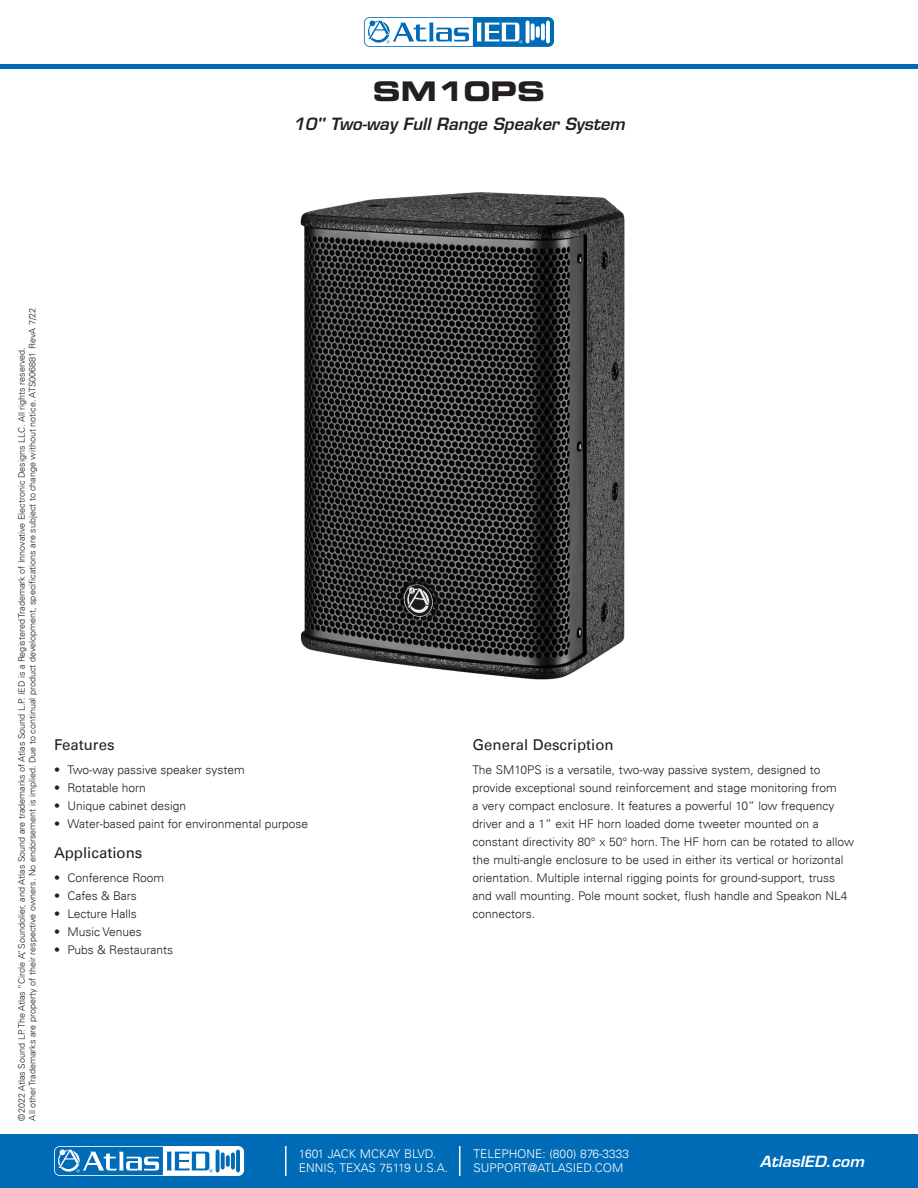
<style>
.page{position:relative;width:918px;height:1188px;background:#fff}
.page>*{position:absolute;margin:0;border:0;box-sizing:border-box;transform-origin:0 0}
.Headline{font:27px "Eurostile LT Std Bold Ex 2";color:#231f20}
.Sub-Headline{font:italic 600 16.5px "Eurostile LT Std";color:#231f20}
.SubHead{font:15px "Univers LT";color:#231f20}
.Body_Copy{font:15px "Univers LT";color:#231f20}
.t1{font:italic 600 15px "Eurostile LT Std";color:#fff;scale:1.05 1}
.Body_Copy-2{font:300 12px/18px "Univers LT";color:#231f20}
.Bullet_List{font:300 12px "Univers LT";color:#231f20}
.t2{font:300 12px/13.5px "Univers LT";color:#fff}
.t3{font:300 9px/10.8px "Univers LT";color:#231f20}
</style>
<div class="page">
<div style="left:0;top:1134px;width:918px;height:54px;background:#006bb6"></div>
<svg style="left:54px;top:1146px;width:190px;height:30px"></svg>
<hr style="left:285px;top:1146px;width:2px;height:30px;background:#fff">
<hr style="left:459px;top:1146px;width:1px;height:30px;background:#fff">
<hr style="left:0;top:64px;width:918px;height:4px;background:#006bb6">
<svg style="left:364px;top:17px;width:190px;height:30px"></svg>
<svg style="left:526px;top:21px;width:4px;height:22px"></svg>
<hr style="left:546px;top:21px;width:4px;height:22px;background:#fff;border-radius:2px">
<svg style="left:531px;top:23px;width:4px;height:18px"></svg>
<svg style="left:541px;top:23px;width:4px;height:18px"></svg>
<svg style="left:536px;top:26px;width:4px;height:12px"></svg>
<svg style="left:365px;top:18px;width:157px;height:28px"></svg>
<img style="left:300px;top:192px;width:325px;height:488px">
<p class="Headline" style="left:373px;top:73px;width:174px">SM10PS</p>
<p class="Sub-Headline" style="left:293px;top:113px;width:333px">10" Two-way Full Range Speaker System</p>
<p class="t3" style="left:16px;top:1120px;width:814px;rotate:-90deg">©2022 Atlas Sound LP. The Atlas “Circle A”, Soundolier, and Atlas Sound are trademarks of Atlas Sound L.P. IED is a Registered Trademark of Innovative Electronic Designs LLC. All rights reserved.<br>All other Trademarks are property of their respective owners. No endorsement is implied. Due to continual product development, specifications are subject to change without notice. ATS006881 RevA 7/22</p>
<p class="SubHead" style="left:54px;top:735px;width:62px">Features</p>
<p class="Bullet_List" style="left:54px;top:763px;width:192px">• Two-way passive speaker system</p>
<p class="Bullet_List" style="left:54px;top:781px;width:93px">• Rotatable horn</p>
<p class="Bullet_List" style="left:54px;top:799px;width:134px">• Unique cabinet design</p>
<p class="Bullet_List" style="left:54px;top:817px;width:256px">• Water-based paint for environmental purpose</p>
<p class="SubHead" style="left:54px;top:843px;width:90px">Applications</p>
<p class="Bullet_List" style="left:54px;top:871px;width:112px">• Conference Room</p>
<p class="Bullet_List" style="left:54px;top:889px;width:84px">• Cafes &amp; Bars</p>
<p class="Bullet_List" style="left:54px;top:907px;width:84px">• Lecture Halls</p>
<p class="Bullet_List" style="left:54px;top:925px;width:89px">• Music Venues</p>
<p class="Bullet_List" style="left:54px;top:943px;width:121px">• Pubs &amp; Restaurants</p>
<p class="t2" style="left:299px;top:1147px;width:151px">1601 JACK MCKAY BLVD.<br>ENNIS, TEXAS 75119 U.S.A.</p>
<p class="Body_Copy" style="left:472px;top:735px;width:143px">General Description</p>
<p class="Body_Copy-2" style="left:472px;top:761px;width:383px">The SM10PS is a versatile, two-way passive system, designed to provide exceptional sound reinforcement and stage monitoring from<br>a very compact enclosure. It features a powerful 10” low frequency driver and a 1” exit HF horn loaded dome tweeter mounted on a constant directivity 80° x 50° horn. The HF horn can be rotated to allow the multi-angle enclosure to be used in either its vertical or horizontal orientation. Multiple internal rigging points for ground-support, truss and wall mounting. Pole mount socket, flush handle and Speakon NL4 connectors.</p>
<p class="t2" style="left:473px;top:1147px;width:157px">TELEPHONE: (800) 876-3333<br>SUPPORT@ATLASIED.COM</p>
<p class="t1" style="left:760px;top:1152px;width:101px">AtlasIED.com</p>
</div>
